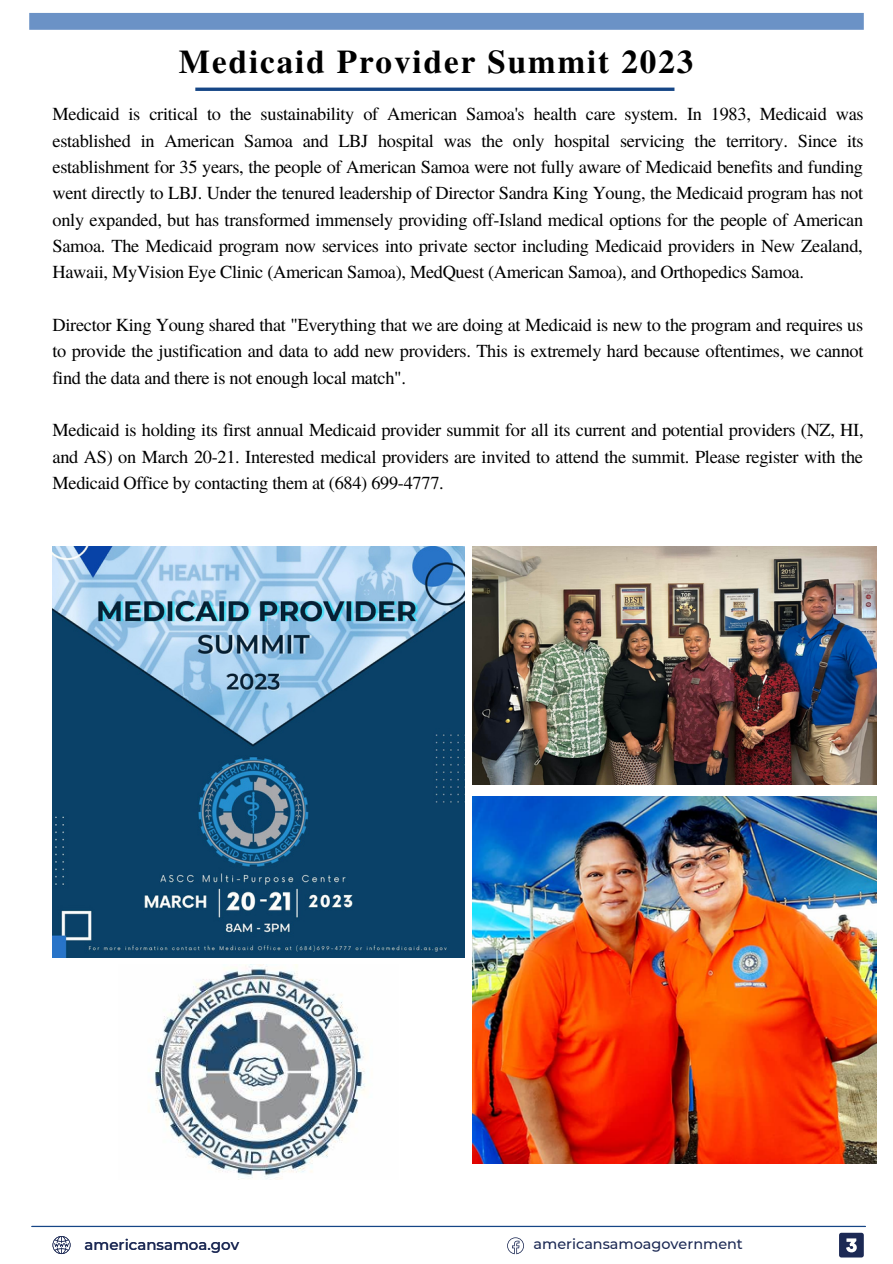
<style>
.page{position:relative;width:893px;height:1264px;background:#fff}
.page>*{position:absolute;margin:0;border:0;box-sizing:border-box;transform-origin:0 0}
.t1{font:700 33.15px "Te X Gyre Termes";letter-spacing:.06em;color:#000}
.t2{font:18.3px/26.4px "Te X Gyre Termes";letter-spacing:-.015em;color:#000;text-align:justify}
.t3{font:500 15px "Montserrat";color:#1c2954}
.t4{font:500 14.4px "Montserrat";color:#1c2954}
</style>
<div class="page">
<div style="left:29px;top:13px;width:834px;height:17px;background:#6b92c6"></div>
<svg style="left:507px;top:1237px;width:17px;height:17px"></svg>
<hr style="left:32px;top:1225px;width:833px;height:1px;background:#164686">
<svg style="left:52px;top:1236px;width:18px;height:17px"></svg>
<svg style="left:839px;top:1232px;width:24px;height:25px"></svg>
<hr style="left:195px;top:88px;width:479px;height:3px;background:#164686">
<img style="left:52px;top:546px;width:412px;height:411px">
<img style="left:472px;top:546px;width:404px;height:238px">
<img style="left:472px;top:796px;width:404px;height:367px">
<img style="left:151px;top:964px;width:215px;height:215px">
<h1 class="t1" style="left:179px;top:36px;width:516px">Medicaid Provider Summit 2023</h1>
<p class="t2" style="left:52px;top:100px;width:812px">Medicaid is critical to the sustainability of American Samoa's health care system. In 1983, Medicaid was established in American Samoa and LBJ hospital was the only hospital servicing the territory. Since its establishment for 35 years, the people of American Samoa were not fully aware of Medicaid benefits and funding went directly to LBJ. Under the tenured leadership of Director Sandra King Young, the Medicaid program has not only expanded, but has transformed immensely providing off-Island medical options for the people of American Samoa. The Medicaid program now services into private sector including Medicaid providers in New Zealand, Hawaii, MyVision Eye Clinic (American Samoa), MedQuest (American Samoa), and Orthopedics Samoa.</p>
<p class="t2" style="left:52px;top:311px;width:812px">Director King Young shared that "Everything that we are doing at Medicaid is new to the program and requires us to provide the justification and data to add new providers. This is extremely hard because oftentimes, we cannot find the data and there is not enough local match".</p>
<p class="t2" style="left:52px;top:416px;width:812px">Medicaid is holding its first annual Medicaid provider summit for all its current and potential providers (NZ, HI, and AS) on March 20-21. Interested medical providers are invited to attend the summit. Please register with the Medicaid Office by contacting them at (684) 699-4777.</p>
<p class="t3" style="left:85px;top:1235px;width:156px">americansamoa.gov</p>
<p class="t4" style="left:533px;top:1235px;width:211px">americansamoagovernment</p>
</div>
